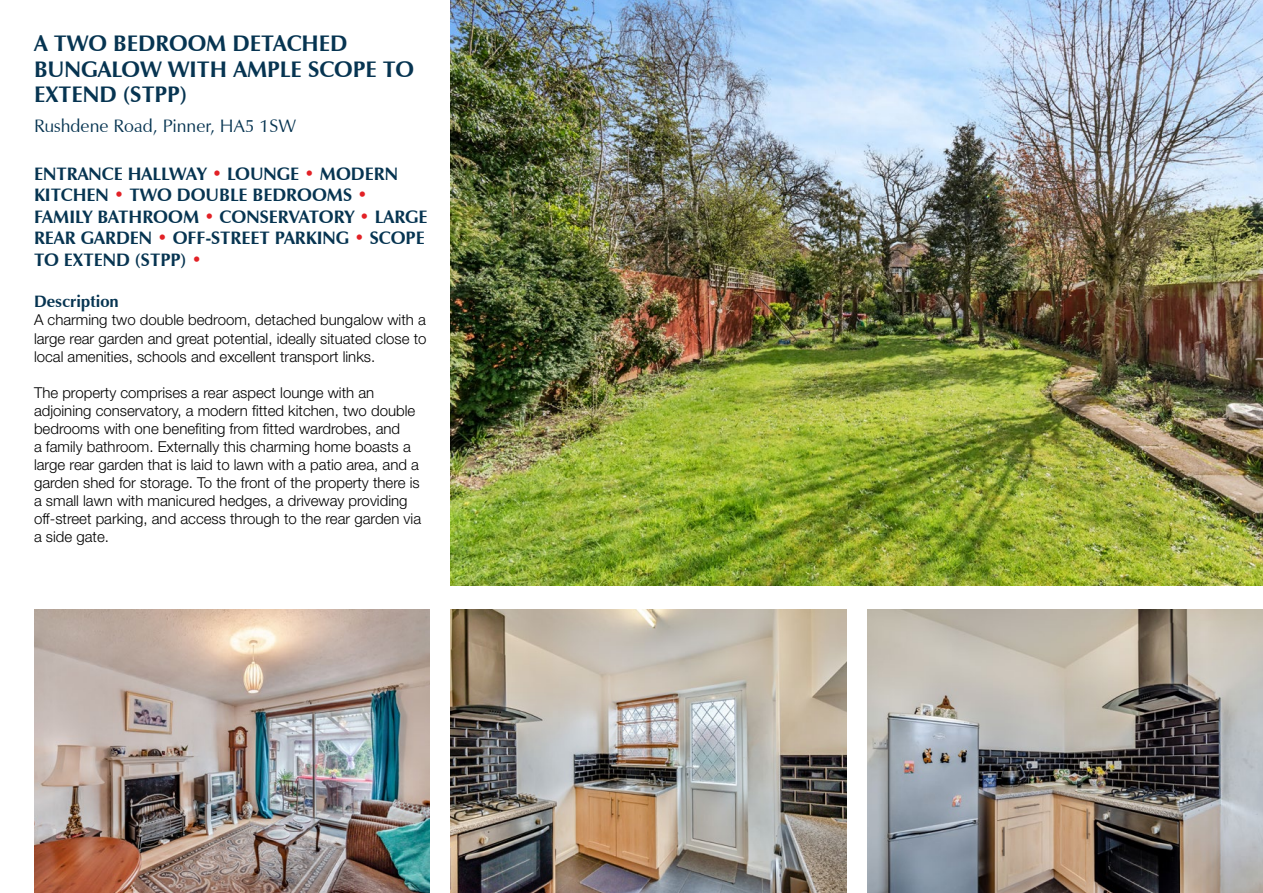
<style>
.page{position:relative;width:1263px;height:893px;background:#fff}
.page>*{position:absolute;margin:0;border:0;box-sizing:border-box;transform-origin:0 0}
.t1{font:700 22.5px/25.5px "Zapf Humanist 601 BT";color:#063451}
.t2{font:700 18px/21.6px "Zapf Humanist 601 BT";color:#063451}
.t3{font:18px "Zapf Humanist 601 BT";color:#063451}
.t4{font:700 16.5px "Zapf Humanist 601 BT";color:#063451}
.t5{font:300 15px/18px "Helvetica Neue LT Std";color:#000;text-align:justify}
.s1{color:#e22126}
</style>
<div class="page">
<img style="left:867px;top:609px;width:396px;height:284px">
<img style="left:451px;top:609px;width:395px;height:284px">
<img style="left:34px;top:609px;width:395px;height:284px">
<img style="left:451px;top:0;width:812px;height:586px">
<h1 class="t1" style="left:34px;top:31px;width:382px">A TWO BEDROOM DETACHED<br>BUNGALOW WITH AMPLE SCOPE TO<br>EXTEND (STPP)</h1>
<p class="t3" style="left:34px;top:115px;width:263px">Rushdene Road, Pinner, HA5 1SW</p>
<p class="t2" style="left:34px;top:163px;width:395px">ENTRANCE HALLWAY <span class="s1">•</span> LOUNGE <span class="s1">•</span> MODERN<br>KITCHEN <span class="s1">•</span> TWO DOUBLE BEDROOMS <span class="s1">•<br></span>FAMILY BATHROOM <span class="s1">•</span> CONSERVATORY <span class="s1">•</span> LARGE<br>REAR GARDEN <span class="s1">•</span> OFF-STREET PARKING <span class="s1">•</span> SCOPE<br>TO EXTEND (STPP) <span class="s1">•</span></p>
<p class="t4" style="left:34px;top:292px;width:86px">Description</p>
<p class="t5" style="left:34px;top:311px;width:394px">A charming two double bedroom, detached bungalow with a large rear garden and great potential, ideally situated close to local amenities, schools and excellent transport links.</p>
<p class="t5" style="left:34px;top:383px;width:389px;text-align:left">The property comprises a rear aspect lounge with an adjoining conservatory, a modern fitted kitchen, two double bedrooms with one benefiting from fitted wardrobes, and<br>a family bathroom. Externally this charming home boasts a large rear garden that is laid to lawn with a patio area, and a garden shed for storage. To the front of the property there is a small lawn with manicured hedges, a driveway providing off-street parking, and access through to the rear garden via a side gate.</p>
</div>
